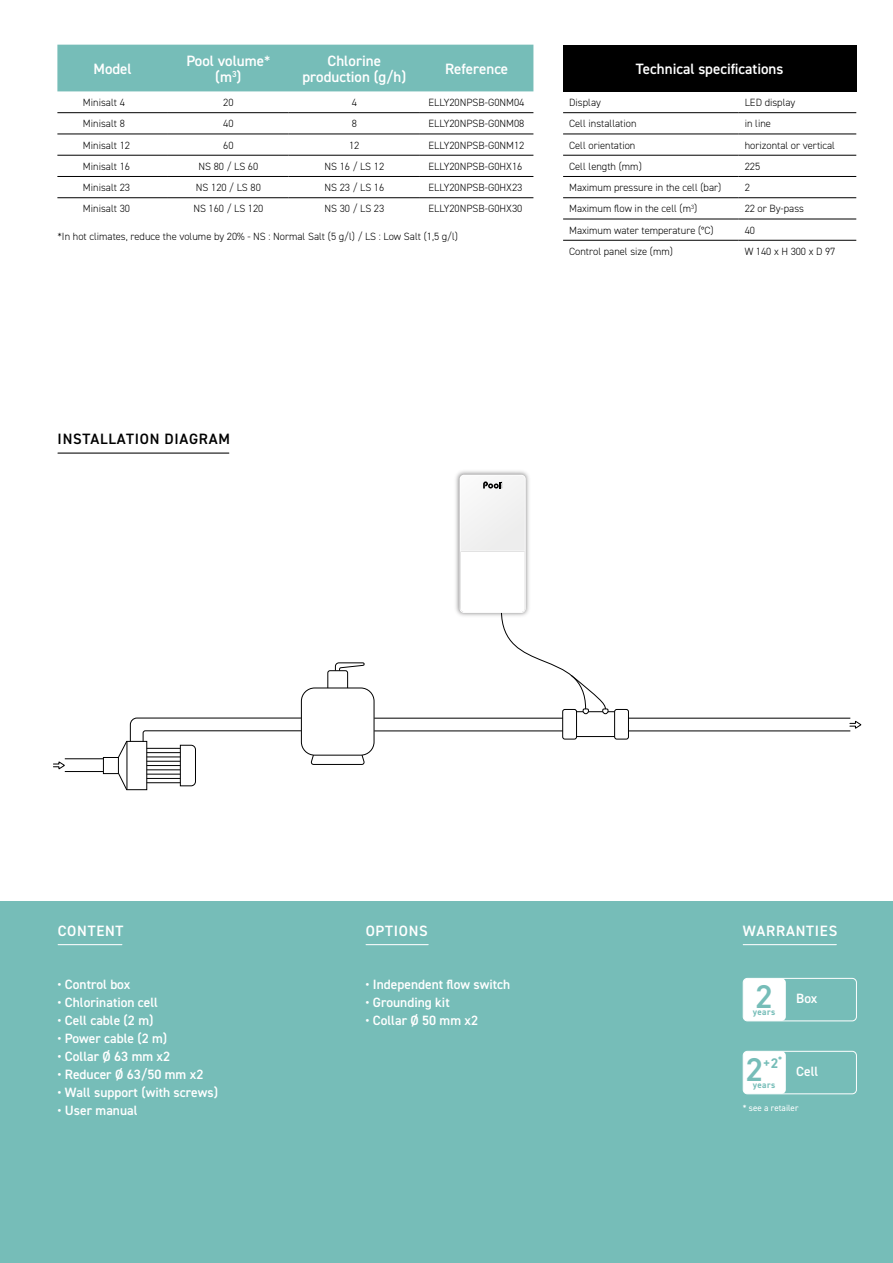
<style>
.page{position:relative;width:893px;height:1263px;background:#fff}
.page>*{position:absolute;margin:0;border:0;box-sizing:border-box;transform-origin:0 0}
.t1{font:600 33px "DIN2014";color:#76bdb8}
.t2{font:600 15px/16.5px "DIN2014";color:#fff;text-align:center}
.t3{font:600 15px "DIN2014";letter-spacing:.05em;color:#fff}
.t4{font:600 15px "DIN2014";letter-spacing:.05em;color:#000}
.t5{font:700 13.95px "DIN2014";color:#76bdb8}
.t6{font:600 13.5px "DIN2014";color:#fff}
.t7{font:300 10.5px "DIN2014";color:#000}
.t8{font:9px "DIN2014";color:#fff}
.t9{font:700 9px "DIN2014";letter-spacing:.05em;color:#76bdb8}
.s1{font-weight:400}
</style>
<div class="page">
<div style="left:0;top:901px;width:893px;height:362px;background:#76bdb8"></div>
<div style="left:57px;top:45px;width:476px;height:46px;background:#76bdb8"></div>
<hr style="left:57px;top:112px;width:111px;height:1px;background:#000">
<hr style="left:168px;top:112px;width:121px;height:1px;background:#000">
<hr style="left:289px;top:112px;width:131px;height:1px;background:#000">
<hr style="left:420px;top:112px;width:113px;height:1px;background:#000">
<hr style="left:57px;top:134px;width:111px;height:1px;background:#000">
<hr style="left:168px;top:134px;width:121px;height:1px;background:#000">
<hr style="left:289px;top:134px;width:131px;height:1px;background:#000">
<hr style="left:420px;top:134px;width:113px;height:1px;background:#000">
<hr style="left:57px;top:155px;width:111px;height:1px;background:#000">
<hr style="left:168px;top:155px;width:121px;height:1px;background:#000">
<hr style="left:289px;top:155px;width:131px;height:1px;background:#000">
<hr style="left:420px;top:155px;width:113px;height:1px;background:#000">
<hr style="left:57px;top:176px;width:111px;height:1px;background:#000">
<hr style="left:168px;top:176px;width:121px;height:1px;background:#000">
<hr style="left:289px;top:176px;width:131px;height:1px;background:#000">
<hr style="left:420px;top:176px;width:113px;height:1px;background:#000">
<hr style="left:57px;top:197px;width:111px;height:1px;background:#000">
<hr style="left:168px;top:197px;width:121px;height:1px;background:#000">
<hr style="left:289px;top:197px;width:131px;height:1px;background:#000">
<hr style="left:420px;top:197px;width:113px;height:1px;background:#000">
<div style="left:563px;top:45px;width:293px;height:46px;background:#000"></div>
<hr style="left:563px;top:112px;width:176px;height:1px;background:#000">
<hr style="left:739px;top:112px;width:117px;height:1px;background:#000">
<hr style="left:563px;top:134px;width:176px;height:1px;background:#000">
<hr style="left:739px;top:134px;width:117px;height:1px;background:#000">
<hr style="left:563px;top:155px;width:176px;height:1px;background:#000">
<hr style="left:739px;top:155px;width:117px;height:1px;background:#000">
<hr style="left:563px;top:176px;width:176px;height:1px;background:#000">
<hr style="left:739px;top:176px;width:117px;height:1px;background:#000">
<hr style="left:563px;top:197px;width:176px;height:1px;background:#000">
<hr style="left:739px;top:197px;width:117px;height:1px;background:#000">
<hr style="left:563px;top:219px;width:176px;height:1px;background:#000">
<hr style="left:739px;top:219px;width:117px;height:1px;background:#000">
<hr style="left:563px;top:240px;width:176px;height:1px;background:#000">
<hr style="left:739px;top:240px;width:117px;height:1px;background:#000">
<hr style="left:58px;top:453px;width:171px;height:1px;background:#000">
<hr style="left:58px;top:944px;width:64px;height:1px;background:#fff">
<hr style="left:366px;top:944px;width:62px;height:1px;background:#fff">
<hr style="left:374px;top:718px;width:189px;height:1px;background:#000">
<hr style="left:374px;top:731px;width:189px;height:1px;background:#000">
<hr style="left:628px;top:718px;width:222px;height:1px;background:#000">
<hr style="left:628px;top:730px;width:222px;height:1px;background:#000">
<hr style="left:65px;top:758px;width:38px;height:1px;background:#000">
<hr style="left:65px;top:771px;width:38px;height:1px;background:#000">
<div style="left:562px;top:709px;width:15px;height:30px;border:1px solid #000;border-radius:2px"></div>
<div style="left:614px;top:709px;width:15px;height:30px;border:1px solid #000;border-radius:2px"></div>
<hr style="left:576px;top:736px;width:39px;height:1px;background:#000">
<div style="left:301px;top:688px;width:73px;height:67px;border:1px solid #000;border-radius:13px"></div>
<svg style="left:310px;top:754px;width:54px;height:11px"></svg>
<svg style="left:327px;top:662px;width:38px;height:27px"></svg>
<div style="left:103px;top:757px;width:16px;height:17px;border:1px solid #000"></div>
<img style="left:455px;top:471px;width:73px;height:144px">
<svg style="left:460px;top:475px;width:155px;height:239px"></svg>
<svg style="left:53px;top:761px;width:12px;height:8px"></svg>
<svg style="left:850px;top:721px;width:11px;height:7px"></svg>
<svg style="left:118px;top:717px;width:184px;height:74px"></svg>
<hr style="left:743px;top:944px;width:93px;height:1px;background:#fff">
<div style="left:743px;top:978px;width:114px;height:43px;border:1px solid #fff;border-radius:4px"></div>
<div style="left:743px;top:1051px;width:114px;height:43px;border:1px solid #fff;border-radius:4px"></div>
<div style="left:743px;top:978px;width:43px;height:43px;background:#fff;border-radius:4px"></div>
<div style="left:743px;top:1051px;width:43px;height:43px;background:#fff;border-radius:4px"></div>
<h2 class="t2" style="left:94px;top:60px;width:40px">Model</h2>
<h2 class="t2" style="left:186px;top:52px;width:85px">Pool volume<span class="s1">* </span>(m<sup>3</sup>)</h2>
<h2 class="t2" style="left:302px;top:52px;width:105px">Chlorine production (g/h)</h2>
<h2 class="t2" style="left:445px;top:60px;width:65px">Reference</h2>
<p class="t7" style="left:83px;top:96px;width:43px">Minisalt 4</p>
<p class="t7" style="left:223px;top:96px;width:12px">20</p>
<p class="t7" style="left:352px;top:96px;width:7px">4</p>
<p class="t7" style="left:428px;top:96px;width:97px">ELLY20NPSB-G0NM04</p>
<p class="t7" style="left:83px;top:117px;width:43px">Minisalt 8</p>
<p class="t7" style="left:223px;top:117px;width:12px">40</p>
<p class="t7" style="left:352px;top:117px;width:7px">8</p>
<p class="t7" style="left:428px;top:117px;width:97px">ELLY20NPSB-G0NM08</p>
<p class="t7" style="left:83px;top:139px;width:49px">Minisalt 12</p>
<p class="t7" style="left:223px;top:139px;width:12px">60</p>
<p class="t7" style="left:349px;top:139px;width:12px">12</p>
<p class="t7" style="left:428px;top:139px;width:97px">ELLY20NPSB-G0NM12</p>
<p class="t7" style="left:83px;top:160px;width:49px">Minisalt 16</p>
<p class="t7" style="left:198px;top:160px;width:61px">NS 80 / LS 60</p>
<p class="t7" style="left:324px;top:160px;width:61px">NS 16 / LS 12</p>
<p class="t7" style="left:428px;top:160px;width:95px">ELLY20NPSB-G0HX16</p>
<p class="t7" style="left:83px;top:181px;width:49px">Minisalt 23</p>
<p class="t7" style="left:196px;top:181px;width:66px">NS 120 / LS 80</p>
<p class="t7" style="left:324px;top:181px;width:61px">NS 23 / LS 16</p>
<p class="t7" style="left:428px;top:181px;width:95px">ELLY20NPSB-G0HX23</p>
<p class="t7" style="left:83px;top:202px;width:49px">Minisalt 30</p>
<p class="t7" style="left:193px;top:202px;width:72px">NS 160 / LS 120</p>
<p class="t7" style="left:324px;top:202px;width:61px">NS 30 / LS 23</p>
<p class="t7" style="left:428px;top:202px;width:95px">ELLY20NPSB-G0HX30</p>
<p class="t7" style="left:57px;top:230px;width:402px">*In hot climates, reduce the volume by 20% - NS : Normal Salt (5 g/l) / LS : Low Salt (1,5 g/l)</p>
<h2 class="t2" style="left:636px;top:60px;width:149px">Technical specif ications</h2>
<p class="t7" style="left:569px;top:96px;width:33px">Display</p>
<p class="t7" style="left:745px;top:96px;width:52px">LED display</p>
<p class="t7" style="left:569px;top:117px;width:69px">Cell installation</p>
<p class="t7" style="left:745px;top:117px;width:28px">in line</p>
<p class="t7" style="left:569px;top:139px;width:68px">Cell orientation</p>
<p class="t7" style="left:745px;top:139px;width:92px">horizontal or vertical</p>
<p class="t7" style="left:569px;top:160px;width:74px">Cell length (mm)</p>
<p class="t7" style="left:745px;top:160px;width:17px">225</p>
<p class="t7" style="left:569px;top:181px;width:154px">Maximum pressure in the cell (bar)</p>
<p class="t7" style="left:745px;top:181px;width:7px">2</p>
<p class="t7" style="left:569px;top:202px;width:130px">Maximum flow in the cell (m<sup>3</sup>)</p>
<p class="t7" style="left:745px;top:202px;width:61px">22 or By-pass</p>
<p class="t7" style="left:569px;top:224px;width:146px">Maximum water temperature (°C)</p>
<p class="t7" style="left:745px;top:224px;width:12px">40</p>
<p class="t7" style="left:569px;top:245px;width:105px">Control panel size (mm)</p>
<p class="t7" style="left:745px;top:245px;width:92px">W 140 x H 300 x D 97</p>
<h2 class="t4" style="left:58px;top:429px;width:174px">INSTALLATION DIAGRAM</h2>
<h2 class="t3" style="left:58px;top:920px;width:67px">CONTENT</h2>
<h2 class="t3" style="left:366px;top:920px;width:64px">OPTIONS</h2>
<h2 class="t3" style="left:743px;top:920px;width:96px">WARRANTIES</h2>
<p class="t6" style="left:58px;top:975px;width:74px">• Control box</p>
<p class="t6" style="left:58px;top:993px;width:102px">• Chlorination cell</p>
<p class="t6" style="left:58px;top:1011px;width:97px">• Cell cable (2 m)</p>
<p class="t6" style="left:58px;top:1029px;width:111px">• Power cable (2 m)</p>
<p class="t6" style="left:58px;top:1047px;width:114px">• Collar Ø 63 mm x2</p>
<p class="t6" style="left:58px;top:1065px;width:147px">• Reducer Ø 63/50 mm x2</p>
<p class="t6" style="left:58px;top:1083px;width:162px">• Wall support (with screws)</p>
<p class="t6" style="left:58px;top:1101px;width:81px">• User manual</p>
<p class="t6" style="left:365px;top:975px;width:146px">• Independent flow switch</p>
<p class="t6" style="left:365px;top:993px;width:86px">• Grounding kit</p>
<p class="t6" style="left:365px;top:1011px;width:114px">• Collar Ø 50 mm x2</p>
<h1 class="t1" style="left:755px;top:974px;width:19px">2</h1>
<p class="t9" style="left:753px;top:1006px;width:24px">years</p>
<p class="t6" style="left:796px;top:989px;width:23px">Box</p>
<h1 class="t1" style="left:746px;top:1047px;width:19px">2</h1>
<h3 class="t5" style="left:763px;top:1054px;width:21px">+2<sup>*</sup></h3>
<p class="t9" style="left:753px;top:1079px;width:24px">years</p>
<p class="t6" style="left:796px;top:1062px;width:24px">Cell</p>
<p class="t8" style="left:743px;top:1102px;width:57px">* see a retailer</p>
</div>
